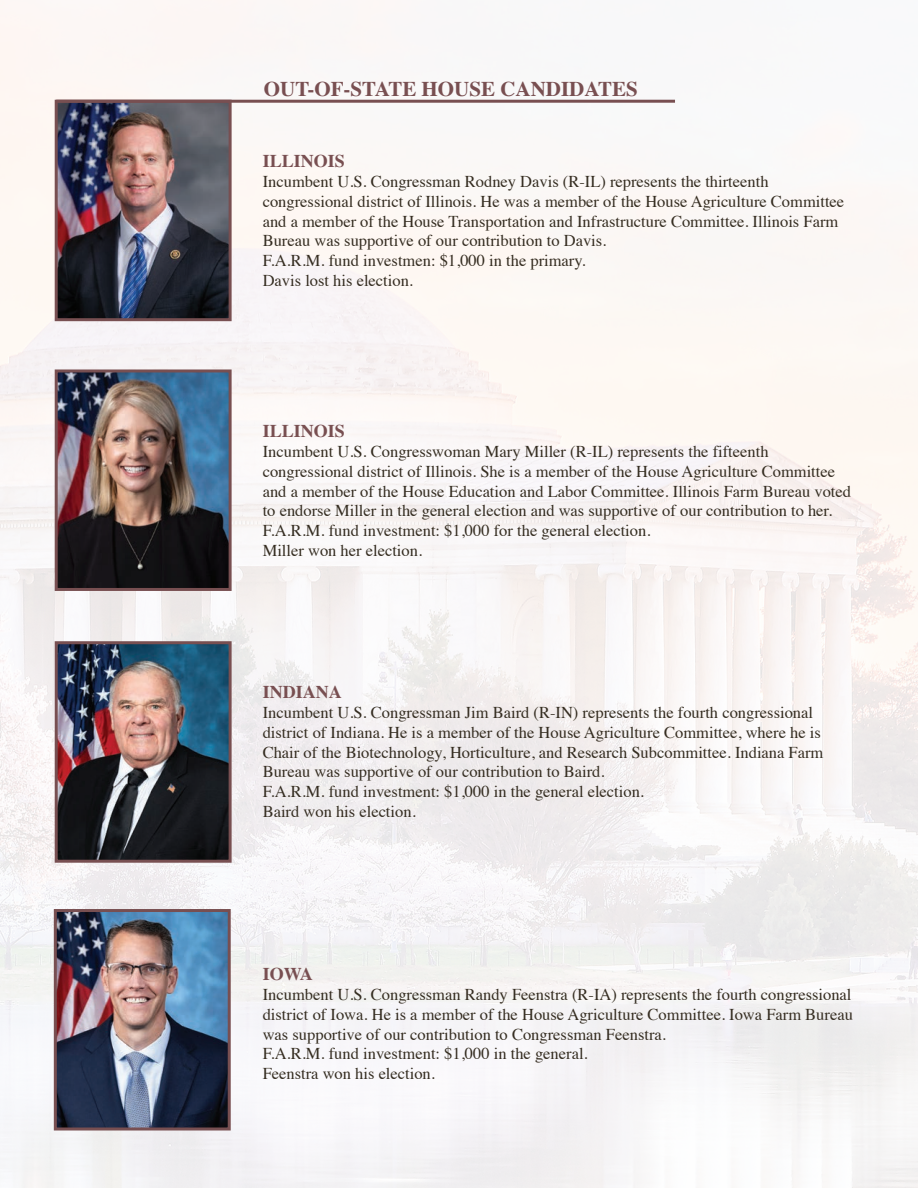
<style>
.page{position:relative;width:918px;height:1188px;background:#fff}
.page>*{position:absolute;margin:0;border:0;box-sizing:border-box;transform-origin:0 0}
.t1{font:700 21px "Times";color:#784f51}
.t2{font:700 18px "Times";color:#784f51}
.t3{font:16.5px/19.8px "Times";color:#352d21}
</style>
<div class="page">
<img style="left:0;top:0;width:918px;height:1188px">
<img style="left:59px;top:373px;width:169px;height:214px">
<div style="left:55px;top:369px;width:177px;height:222px;border:3px solid #784f51"></div>
<img style="left:59px;top:104px;width:169px;height:213px">
<div style="left:55px;top:100px;width:177px;height:221px;border:3px solid #784f51"></div>
<img style="left:59px;top:645px;width:169px;height:214px">
<div style="left:55px;top:641px;width:177px;height:222px;border:3px solid #784f51"></div>
<hr style="left:56px;top:100px;width:619px;height:3px;background:#784f51">
<img style="left:58px;top:913px;width:169px;height:214px">
<div style="left:54px;top:909px;width:177px;height:222px;border:3px solid #784f51"></div>
<p class="t1" style="left:264px;top:69px;width:375px">OUT-OF-STATE HOUSE CANDIDATES</p>
<p class="t2" style="left:263px;top:144px;width:84px">ILLINOIS</p>
<p class="t3" style="left:263px;top:170px;width:583px">Incumbent U.S. Congressman Rodney Davis (R-IL) represents the thirteenth congressional district of Illinois. He was a member of the House Agriculture Committee and a member of the House Transportation and Infrastructure Committee. Illinois Farm Bureau was supportive of our contribution to Davis.<br>F.A.R.M. fund investmen: $1,000 in the primary.<br>Davis lost his election.</p>
<p class="t2" style="left:263px;top:414px;width:84px">ILLINOIS</p>
<p class="t3" style="left:263px;top:440px;width:590px">Incumbent U.S. Congresswoman Mary Miller (R-IL) represents the fifteenth congressional district of Illinois. She is a member of the House Agriculture Committee and a member of the House Education and Labor Committee. Illinois Farm Bureau voted to endorse Miller in the general election and was supportive of our contribution to her.<br>F.A.R.M. fund investment: $1,000 for the general election.<br>Miller won her election.</p>
<p class="t2" style="left:263px;top:675px;width:80px">INDIANA</p>
<p class="t3" style="left:263px;top:701px;width:562px">Incumbent U.S. Congressman Jim Baird (R-IN) represents the fourth congressional district of Indiana. He is a member of the House Agriculture Committee, where he is Chair of the Biotechnology, Horticulture, and Research Subcommittee. Indiana Farm Bureau was supportive of our contribution to Baird.<br>F.A.R.M. fund investment: $1,000 in the general election.<br>Baird won his election.</p>
<p class="t2" style="left:263px;top:957px;width:52px">IOWA</p>
<p class="t3" style="left:263px;top:983px;width:592px">Incumbent U.S. Congressman Randy Feenstra (R-IA) represents the fourth congressional district of Iowa. He is a member of the House Agriculture Committee. Iowa Farm Bureau was supportive of our contribution to Congressman Feenstra.<br>F.A.R.M. fund investment: $1,000 in the general.<br>Feenstra won his election.</p>
</div>
